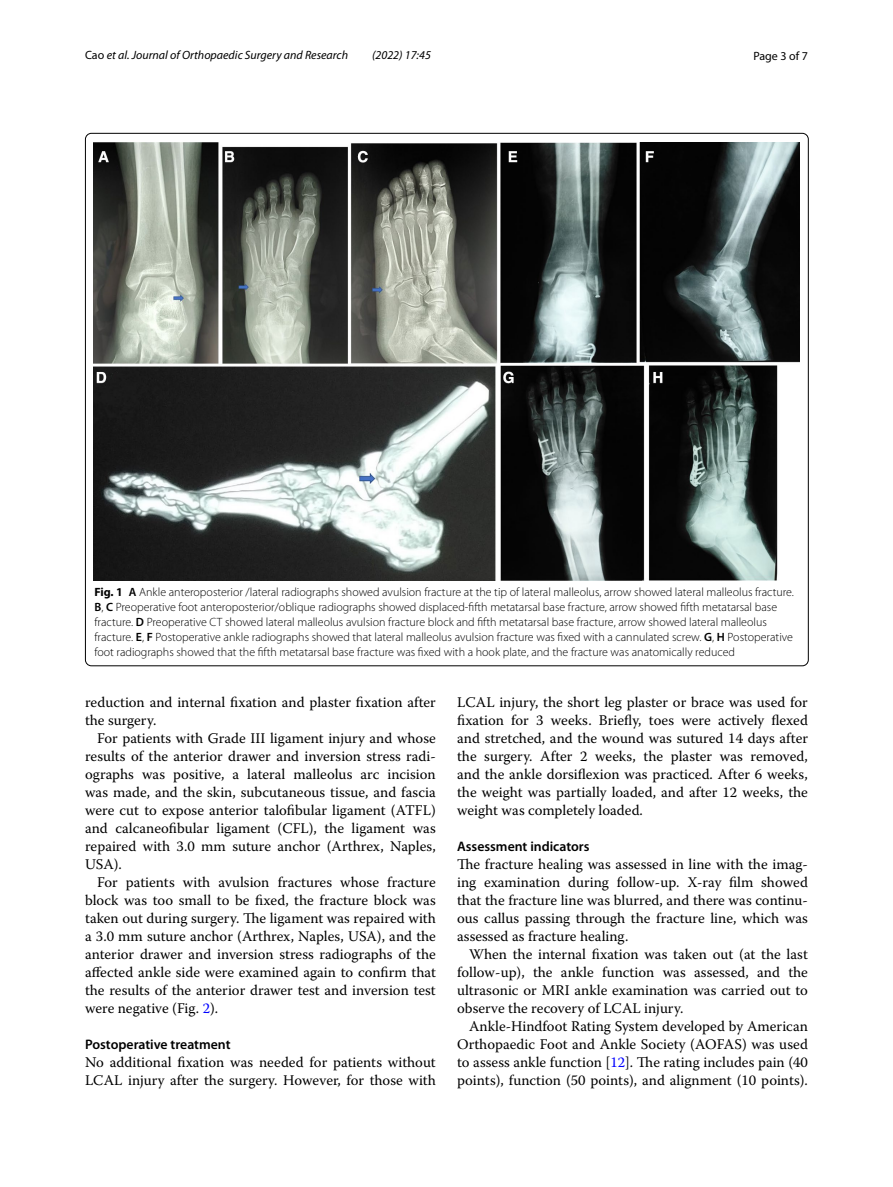
<style>
.page{position:relative;width:893px;height:1187px;background:#fff}
.page>*{position:absolute;margin:0;border:0;box-sizing:border-box;transform-origin:0 0}
.t1{font:14.7px/18px "Warnock Pro";color:#000;text-align:justify}
.t2{font:600 13.8px "Myriad Pro";color:#000}
.t3{font:300 12px/15px "Myriad Pro";color:#000}
.t4{font:italic 12px "Myriad Pro";color:#000}
.t5{font:12px "Myriad Pro";color:#000}
.s1{font-style:normal}
.s2{font-weight:700}
.s3{font-weight:600}
.s4{color:#00f}
</style>
<div class="page">
<img style="left:94px;top:142px;width:706px;height:438px">
<p class="t4" style="left:85px;top:48px;width:265px"><span class="s1">Cao</span> et al. Journal of Orthopaedic Surgery and Research</p>
<p class="t4" style="left:372px;top:48px;width:60px">(2022) 17:45</p>
<p class="t5" style="left:753px;top:48px;width:56px">Page 3 of 7</p>
<p class="t3" style="left:94px;top:584px;width:701px"><span class="s2">Fig. 1</span> <span class="s3">A</span> Ankle anteroposterior /lateral radiographs showed avulsion fracture at the tip of lateral malleolus, arrow showed lateral malleolus fracture.<br><span class="s3">B</span>, <span class="s3">C</span> Preoperative foot anteroposterior/oblique radiographs showed displaced-fifth metatarsal base fracture, arrow showed fifth metatarsal base fracture. <span class="s3">D</span> Preoperative CT showed lateral malleolus avulsion fracture block and fifth metatarsal base fracture, arrow showed lateral malleolus fracture. <span class="s3">E</span>, <span class="s3">F</span> Postoperative ankle radiographs showed that lateral malleolus avulsion fracture was fixed with a cannulated screw. <span class="s3">G</span>, <span class="s3">H</span> Postoperative foot radiographs showed that the fifth metatarsal base fracture was fixed with a hook plate, and the fracture was anatomically reduced</p>
<p class="t1" style="left:85px;top:692px;width:352px">reduction and internal fixation and plaster fixation after the surgery.</p>
<p class="t1" style="left:85px;top:728px;width:352px;text-indent:12px">For patients with Grade III ligament injury and whose results of the anterior drawer and inversion stress radi&shy;ographs was positive, a lateral malleolus arc incision was made, and the skin, subcutaneous tissue, and fascia were cut to expose anterior talofibular ligament (ATFL) and calcaneofibular ligament (CFL), the ligament was repaired with 3.0 mm suture anchor (Arthrex, Naples, USA).</p>
<p class="t1" style="left:85px;top:872px;width:352px;text-indent:12px">For patients with avulsion fractures whose fracture block was too small to be fixed, the fracture block was taken out during surgery. The ligament was repaired with a 3.0 mm suture anchor (Arthrex, Naples, USA), and the anterior drawer and inversion stress radiographs of the affected ankle side were examined again to confirm that the results of the anterior drawer test and inversion test were negative (Fig. <span class="s4">2</span>).</p>
<p class="t2" style="left:85px;top:1035px;width:147px">Postoperative treatment</p>
<p class="t1" style="left:85px;top:1052px;width:352px">No additional fixation was needed for patients without<br>LCAL injury after the surgery. However, for those with</p>
<p class="t1" style="left:457px;top:692px;width:352px">LCAL injury, the short leg plaster or brace was used for fixation for 3 weeks. Briefly, toes were actively flexed and stretched, and the wound was sutured 14 days after the surgery. After 2 weeks, the plaster was removed, and the ankle dorsiflexion was practiced. After 6 weeks, the weight was partially loaded, and after 12 weeks, the weight was completely loaded.</p>
<p class="t2" style="left:457px;top:837px;width:134px">Assessment indicators</p>
<p class="t1" style="left:457px;top:854px;width:352px">The fracture healing was assessed in line with the imag&shy;ing examination during follow-up. X-ray film showed that the fracture line was blurred, and there was continu&shy;ous callus passing through the fracture line, which was assessed as fracture healing.</p>
<p class="t1" style="left:457px;top:944px;width:352px;text-indent:12px">When the internal fixation was taken out (at the last follow-up), the ankle function was assessed, and the ultrasonic or MRI ankle examination was carried out to observe the recovery of LCAL injury.</p>
<p class="t1" style="left:457px;top:1016px;width:352px;text-indent:12px">Ankle-Hindfoot Rating System developed by American Orthopaedic Foot and Ankle Society (AOFAS) was used to assess ankle function [<span class="s4">12</span>]. The rating includes pain (40 points), function (50 points), and alignment (10 points).</p>
</div>
